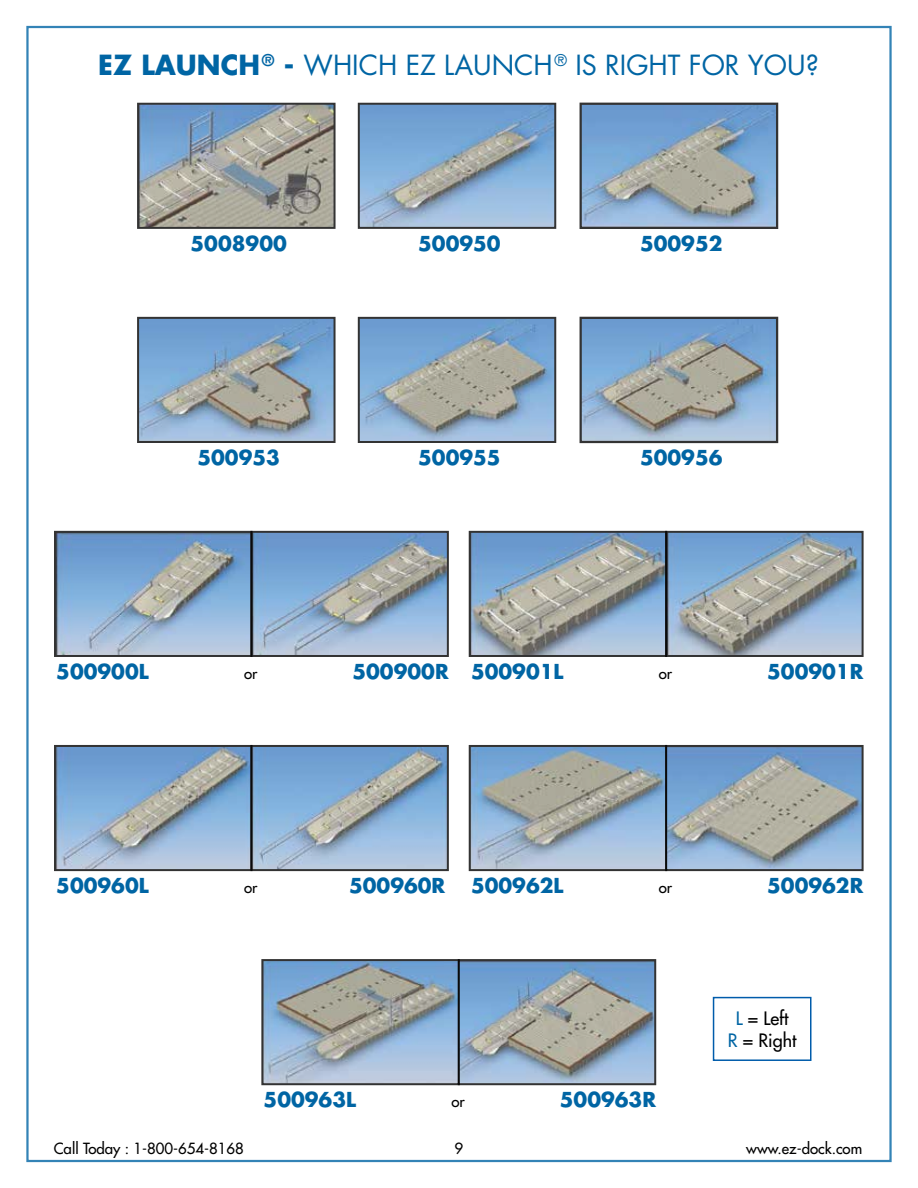
<style>
.page{position:relative;width:918px;height:1188px;background:#fff}
.page>*{position:absolute;margin:0;border:0;box-sizing:border-box;transform-origin:0 0}
.t1{font:27px "Futura Std";color:#0065a4}
.t2{font:700 20.1px "Futura Std";color:#0065a4}
.t3{font:500 18px/22.4px "Futura Std";color:#000;text-align:center}
.t4{font:500 15px "Futura Std";color:#000}
.s1{font-weight:700}
.s2{color:#0065a4}
</style>
<div class="page">
<svg style="left:137px;top:102px;width:199px;height:127px;background:#949c9f"></svg>
<svg style="left:357px;top:102px;width:200px;height:127px;background:#87a7c6"></svg>
<svg style="left:579px;top:102px;width:200px;height:127px;background:#87a1b9"></svg>
<svg style="left:137px;top:316px;width:199px;height:127px;background:#87a1b8"></svg>
<svg style="left:357px;top:316px;width:200px;height:127px;background:#8ca4b8"></svg>
<svg style="left:579px;top:316px;width:200px;height:128px;background:#8da3b6"></svg>
<svg style="left:54px;top:530px;width:395px;height:127px;background:#8ba6c2"></svg>
<svg style="left:468px;top:530px;width:396px;height:127px;background:#94a5b5"></svg>
<svg style="left:54px;top:744px;width:395px;height:128px;background:#8da9c6"></svg>
<svg style="left:468px;top:744px;width:396px;height:128px;background:#95a9b9"></svg>
<svg style="left:261px;top:959px;width:396px;height:127px;background:#92a4b5"></svg>
<div style="left:713px;top:997px;width:99px;height:64px;border:2px solid #005cab"></div>
<h1 class="t1" style="left:98px;top:48px;width:722px"><span class="s1">EZ LAUNCH</span><sup>®</sup> <span class="s1">-</span> WHICH EZ LAUNCH<sup>®</sup> IS RIGHT FOR YOU?</h1>
<p class="t2" style="left:191px;top:230px;width:98px">5008900</p>
<p class="t2" style="left:418px;top:230px;width:84px">500950</p>
<p class="t2" style="left:640px;top:230px;width:84px">500952</p>
<p class="t2" style="left:197px;top:444px;width:84px">500953</p>
<p class="t2" style="left:418px;top:444px;width:84px">500955</p>
<p class="t2" style="left:640px;top:444px;width:84px">500956</p>
<p class="t2" style="left:56px;top:658px;width:94px">500900L</p>
<p class="t4" style="left:244px;top:664px;width:15px">or</p>
<p class="t2" style="left:352px;top:658px;width:212px">500900R 500901L</p>
<p class="t4" style="left:659px;top:664px;width:15px">or</p>
<p class="t2" style="left:767px;top:658px;width:98px">500901R</p>
<p class="t2" style="left:56px;top:872px;width:94px">500960L</p>
<p class="t4" style="left:244px;top:878px;width:15px">or</p>
<p class="t2" style="left:349px;top:872px;width:98px">500960R</p>
<p class="t2" style="left:471px;top:872px;width:94px">500962L</p>
<p class="t4" style="left:659px;top:878px;width:15px">or</p>
<p class="t2" style="left:767px;top:872px;width:98px">500962R</p>
<p class="t2" style="left:264px;top:1086px;width:94px">500963L</p>
<p class="t4" style="left:451px;top:1092px;width:15px">or</p>
<p class="t2" style="left:560px;top:1086px;width:98px">500963R</p>
<p class="t3" style="left:728px;top:1007px;width:70px"><span class="s2">L</span> = Left<br><span class="s2">R</span> = Right</p>
<p class="t4" style="left:54px;top:1139px;width:191px">Call Today : 1-800-654-8168</p>
<p class="t4" style="left:454px;top:1139px;width:10px">9</p>
<p class="t4" style="left:746px;top:1139px;width:118px">www.ez-dock.com</p>
</div>
